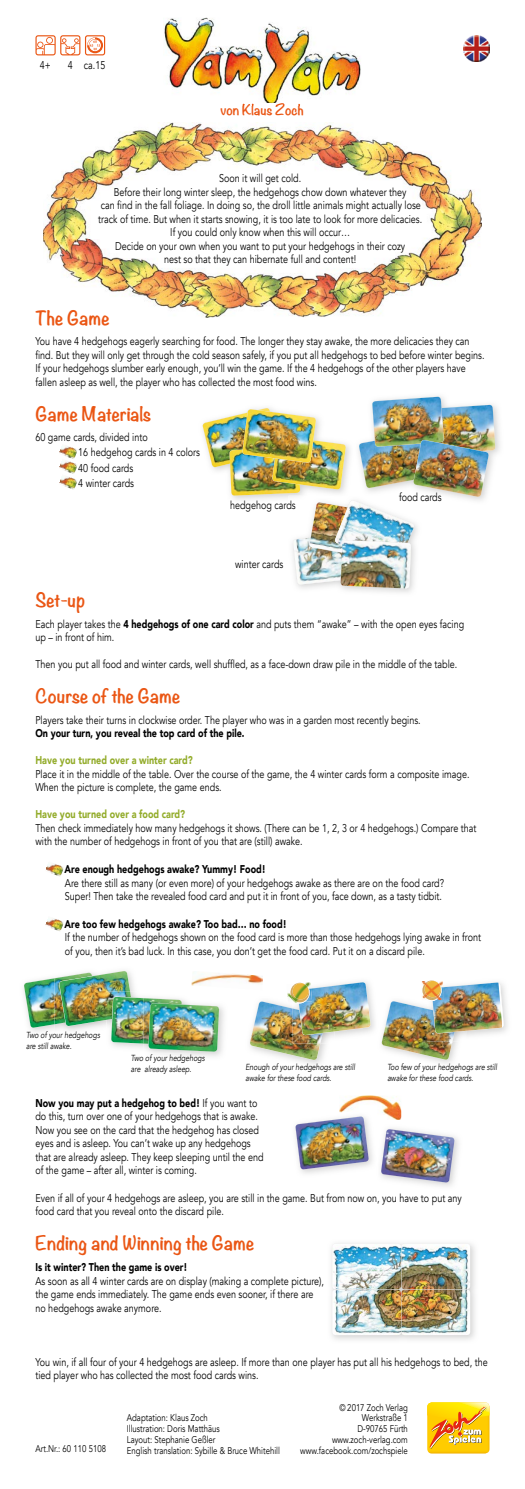
<style>
.page{position:relative;width:525px;height:1489px;background:#fff}
.page>*{position:absolute;margin:0;border:0;box-sizing:border-box;transform-origin:0 0}
.t1{font:700 17.5px "Noteworthy";color:#ea5614}
.t2{font:700 12.5px "Noteworthy";color:#ea5614}
.t3{font:11.25px/13.5px "Avenir";color:#000;scale:.8 1}
.t4{font:900 11.25px "Avenir";color:#000;scale:.8 1}
.t5{font:900 11.25px "Avenir";color:#93ac2b;scale:.8 1}
.t6{font:9.75px/10.8px "Avenir";color:#000;text-align:right;scale:.8 1}
.t7{font:italic 8.75px/10.5px "Avenir";color:#000;scale:.8 1}
.s1{font-weight:900}
</style>
<div class="page">
<img style="left:495px;top:406px;width:5px;height:48px">
<img style="left:302px;top:588px;width:111px;height:5px">
<img style="left:202px;top:396px;width:293px;height:192px">
<img style="left:43px;top:123px;width:438px;height:194px">
<img style="left:46px;top:864px;width:18px;height:12px">
<img style="left:45px;top:918px;width:19px;height:13px">
<img style="left:59px;top:446px;width:18px;height:43px">
<img style="left:219px;top:974px;width:44px;height:9px">
<img style="left:503px;top:986px;width:5px;height:46px">
<img style="left:381px;top:981px;width:122px;height:79px">
<img style="left:421px;top:981px;width:1px;height:18px">
<img style="left:422px;top:981px;width:19px;height:18px">
<img style="left:424px;top:980px;width:16px;height:17px">
<img style="left:169px;top:1006px;width:55px;height:50px">
<img style="left:150px;top:1051px;width:40px;height:3px">
<img style="left:24px;top:970px;width:195px;height:81px">
<img style="left:249px;top:981px;width:122px;height:79px">
<img style="left:288px;top:982px;width:22px;height:20px">
<img style="left:290px;top:983px;width:19px;height:19px">
<img style="left:292px;top:983px;width:17px;height:16px">
<img style="left:339px;top:1095px;width:62px;height:24px">
<img style="left:300px;top:1131px;width:73px;height:43px">
<img style="left:339px;top:1111px;width:38px;height:8px">
<img style="left:295px;top:1116px;width:74px;height:53px">
<img style="left:412px;top:1137px;width:47px;height:50px">
<img style="left:380px;top:1128px;width:74px;height:54px">
<img style="left:332px;top:1243px;width:138px;height:91px">
<img style="left:163px;top:18px;width:198px;height:85px">
<img style="left:242px;top:103px;width:58px;height:2px">
<img style="left:463px;top:35px;width:26px;height:26px">
<svg style="left:427px;top:1402px;width:62px;height:46px"></svg>
<svg style="left:35px;top:35px;width:70px;height:20px"></svg>
<p class="t3" style="left:40px;top:58px;width:15px">4+</p>
<p class="t3" style="left:68px;top:58px;width:49px">4 ca.15</p>
<p class="t2" style="left:220px;top:98px;width:85px">von Klaus Zoch</p>
<p class="t3" style="left:98px;top:172px;width:406px;text-align:center">Soon it will get cold.<br>Before their long winter sleep, the hedgehogs chow down whatever they<br>can find in the fall foliage. In doing so, the droll little animals might actually lose track of time. But when it starts snowing, it is too late to look for more delicacies.<br>If you could only know when this will occur…<br>Decide on your own when you want to put your hedgehogs in their cozy<br>nest so that they can hibernate full and content!</p>
<h1 class="t1" style="left:35px;top:302px;width:76px">The Game</h1>
<p class="t3" style="left:35px;top:335px;width:562px">You have 4 hedgehogs eagerly searching for food. The longer they stay awake, the more delicacies they can find. But they will only get through the cold season safely, if you put all hedgehogs to bed before winter begins.<br>If your hedgehogs slumber early enough, you’ll win the game. If the 4 hedgehogs of the other players have fallen asleep as well, the player who has collected the most food wins.</p>
<h1 class="t1" style="left:35px;top:398px;width:117px">Game Materials</h1>
<p class="t3" style="left:78px;top:430px;width:154px;line-height:15.4px;text-indent:-43px">60 game cards, divided into<br>16 hedgehog cards in 4 colors<br>40 food cards<br>4 winter cards</p>
<p class="t3" style="left:230px;top:498px;width:83px">hedgehog cards</p>
<p class="t3" style="left:235px;top:558px;width:62px">winter cards</p>
<p class="t3" style="left:399px;top:490px;width:55px">food cards</p>
<h1 class="t1" style="left:35px;top:584px;width:51px">Set-up</h1>
<p class="t3" style="left:35px;top:617px;width:537px">Each player takes the <span class="s1">4 hedgehogs of one card color</span> and puts them “awake” – with the open eyes facing up – in front of him.</p>
<p class="t3" style="left:35px;top:657px;width:528px">Then you put all food and winter cards, well shuffled, as a face-down draw pile in the middle of the table.</p>
<h1 class="t1" style="left:35px;top:680px;width:146px">Course of the Game</h1>
<p class="t3" style="left:35px;top:713px;width:483px">Players take their turns in clockwise order. The player who was in a garden most recently begins.</p>
<p class="t4" style="left:35px;top:723px;width:263px">On your turn, you reveal the top card of the pile.</p>
<p class="t5" style="left:35px;top:750px;width:198px">Have you turned over a winter card?</p>
<p class="t3" style="left:35px;top:767px;width:544px">Place it in the middle of the table. Over the course of the game, the 4 winter cards form a composite image.<br>When the picture is complete, the game ends.</p>
<p class="t5" style="left:35px;top:804px;width:189px">Have you turned over a food card?</p>
<p class="t3" style="left:35px;top:821px;width:552px">Then check immediately how many hedgehogs it shows. (There can be 1, 2, 3 or 4 hedgehogs.) Compare that with the number of hedgehogs in front of you that are (still) awake.</p>
<p class="t4" style="left:65px;top:859px;width:253px">Are enough hedgehogs awake? Yummy! Food!</p>
<p class="t3" style="left:65px;top:876px;width:475px">Are there still as many (or even more) of your hedgehogs awake as there are on the food card?<br>Super! Then take the revealed food card and put it in front of you, face down, as a tasty tidbit.</p>
<p class="t4" style="left:65px;top:914px;width:279px">Are too few hedgehogs awake? Too bad… no food!</p>
<p class="t3" style="left:65px;top:930px;width:521px">If the number of hedgehogs shown on the food card is more than those hedgehogs lying awake in front of you, then it’s bad luck. In this case, you don’t get the food card. Put it on a discard pile.</p>
<p class="t7" style="left:26px;top:1029px;width:94px">Two of your hedgehogs are still awake.</p>
<p class="t7" style="left:131px;top:1053px;width:94px">Two of your hedgehogs are already asleep.</p>
<p class="t7" style="left:387px;top:1061px;width:139px">Too few of your hedgehogs are still awake for these food cards.</p>
<p class="t7" style="left:245px;top:1062px;width:138px">Enough of your hedgehogs are still awake for these food cards.</p>
<p class="t3" style="left:35px;top:1096px;width:286px"><span class="s1">Now you may put a hedgehog to bed!</span> If you want to do this, turn over one of your hedgehogs that is awake.<br>Now you see on the card that the hedgehog has closed eyes and is asleep. You can’t wake up any hedgehogs that are already asleep. They keep sleeping until the end of the game – after all, winter is coming.</p>
<p class="t3" style="left:35px;top:1190px;width:534px">Even if all of your 4 hedgehogs are asleep, you are still in the game. But from now on, you have to put any food card that you reveal onto the discard pile.</p>
<h1 class="t1" style="left:35px;top:1227px;width:220px">Ending and Winning the Game</h1>
<p class="t4" style="left:35px;top:1257px;width:191px">Is it winter? Then the game is over!</p>
<p class="t3" style="left:35px;top:1273px;width:362px">As soon as all 4 winter cards are on display (making a complete picture), the game ends immediately. The game ends even sooner, if there are no hedgehogs awake anymore.</p>
<p class="t3" style="left:35px;top:1354px;width:566px">You win, if all four of your 4 hedgehogs are asleep. If more than one player has put all his hedgehogs to bed, the tied player who has collected the most food cards wins.</p>
<p class="t6" style="left:332px;top:1401px;width:96px">© 2017 Zoch Verlag<br>Werkstraße 1<br>D-90765 Fürth www.zoch-verlag.com</p>
<p class="t6" style="left:127px;top:1412px;width:193px;text-align:left">Adaptation: Klaus Zoch<br>Illustration: Doris Matthäus<br>Layout: Stephanie Geßler<br>English translation: Sybille &amp; Bruce Whitehill</p>
<p class="t6" style="left:35px;top:1443px;width:90px">Art.Nr.: 60 110 5108</p>
<p class="t6" style="left:300px;top:1444px;width:136px">www.facebook.com/zochspiele</p>
</div>
